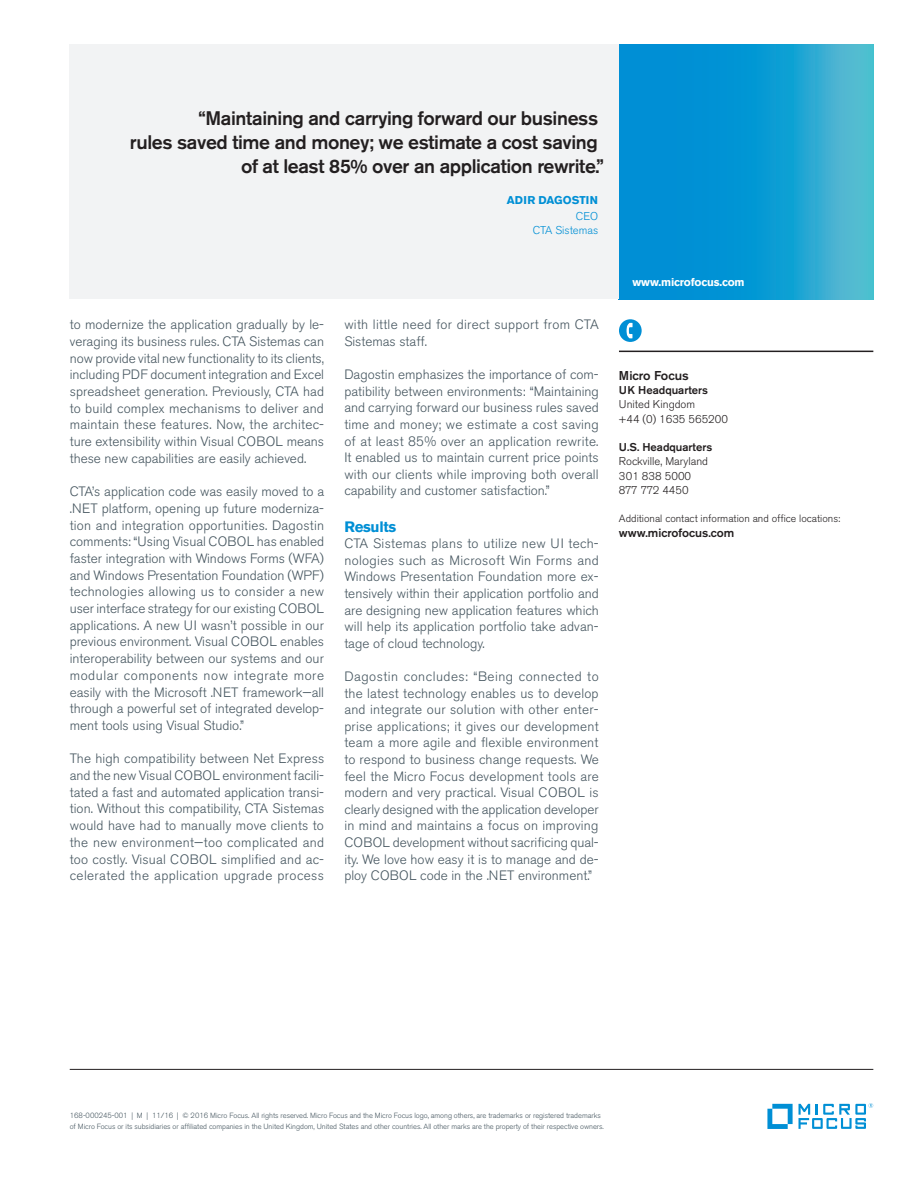
<style>
.page{position:relative;width:918px;height:1188px;background:#fff}
.page>*{position:absolute;margin:0;border:0;box-sizing:border-box;transform-origin:0 0}
.Black_quote_text__pg{font:500 19.5px/24px "Akzidenz Grotesk BE";letter-spacing:-.02em;color:#231f20;text-align:right}
.Blue_body_text_heads{font:700 15px "Akzidenz Grotesk BE";letter-spacing:-.02em;color:#008fd5}
.Grey_body_text{font:300 13.5px/16.6px "Akzidenz Grotesk BE";color:#45555f;text-align:justify}
.Grey_body_text-2{font:300 13.5px/16.6px "Akzidenz Grotesk BE";letter-spacing:.02em;color:#45555f}
.caption_7_9_5_bold{font:500 12.75px "Akzidenz Grotesk BE";color:#231f20}
.caption_7_9_5{font:500 12px "Akzidenz Grotesk BE";color:#231f20}
.caption_7_9_5-2{font:300 11.25px "Akzidenz Grotesk BE";color:#231f20}
.caption_7_9_5-3{font:500 11.25px "Akzidenz Grotesk BE";color:#231f20}
.caption_7_5_9_5_bold{font:700 11.25px "Akzidenz Grotesk BE";letter-spacing:-.01em;color:#fff}
.Quote_attribution_Na{font:300 11.25px "Akzidenz Grotesk BE";color:#008fd5}
.Quote_attribution_Na-2{font:700 11.25px "Akzidenz Grotesk BE";color:#008fd5}
.caption_7_9_5-4{font:300 11.25px "Akzidenz Grotesk BE";letter-spacing:-.04em;color:#231f20}
.caption_7_9_5-5{font:300 10.5px "Akzidenz Grotesk BE";color:#231f20}
.Legal_text__bottom_o{font:300 7.5px/10.5px "Akzidenz Grotesk BE";letter-spacing:-.005em;color:#45555f}
</style>
<div class="page">
<svg style="left:767px;top:1104px;width:26px;height:25px"></svg>
<svg style="left:799px;top:1103px;width:74px;height:26px"></svg>
<svg style="left:619px;top:45px;width:254px;height:254px;background:#149dd3"></svg>
<hr style="left:619px;top:351px;width:254px;height:1px;background:#231f20">
<div style="left:619px;top:319px;width:23px;height:23px;background:#008fd5;border-radius:50%"></div>
<svg style="left:627px;top:323px;width:6px;height:15px"></svg>
<div style="left:70px;top:45px;width:549px;height:254px;background:#f2f3f4"></div>
<hr style="left:70px;top:1069px;width:803px;height:1px;background:#231f20">
<p class="Black_quote_text__pg" style="left:130px;top:106px;width:475px">“Maintaining and carrying forward our business<br>rules saved time and money; we estimate a cost saving of at least 85% over an application rewrite.”</p>
<p class="Quote_attribution_Na-2" style="left:507px;top:193px;width:93px">ADIR DAGOSTIN</p>
<p class="Quote_attribution_Na" style="left:576px;top:210px;width:24px">CEO</p>
<p class="Quote_attribution_Na" style="left:533px;top:224px;width:67px">CTA Sistemas</p>
<p class="Grey_body_text" style="left:70px;top:317px;width:256px">to modernize the application gradually by le&shy;veraging its business rules. CTA Sistemas can now provide vital new functionality to its clients, including PDF document integration and Excel spreadsheet generation. Previously, CTA had to build complex mechanisms to deliver and maintain these features. Now, the architec&shy;ture extensibility within Visual COBOL means these new capabilities are easily achieved.</p>
<p class="Grey_body_text" style="left:70px;top:484px;width:256px">CTA’s application code was easily moved to a .NET platform, opening up future moderniza&shy;tion and integration opportunities. Dagostin comments: “Using Visual COBOL has enabled faster integration with Windows Forms (WFA) and Windows Presentation Foundation (WPF) technologies allowing us to consider a new user interface strategy for our existing COBOL applications. A new UI wasn’t possible in our previous environment. Visual COBOL enables interoperability between our systems and our modular components now integrate more easily with the Microsoft .NET framework—all through a powerful set of integrated develop&shy;ment tools using Visual Studio.”</p>
<p class="Grey_body_text" style="left:70px;top:751px;width:256px">The high compatibility between Net Express and the new Visual COBOL environment facili&shy;tated a fast and automated application transi&shy;tion. Without this compatibility, CTA Sistemas would have had to manually move clients to the new environment—too complicated and too costly. Visual COBOL simplified and ac&shy;celerated the application upgrade process</p>
<p class="Grey_body_text-2" style="left:344px;top:317px;width:256px">with little need for direct support from CTA<br>Sistemas staff.</p>
<p class="Grey_body_text" style="left:344px;top:366px;width:256px">Dagostin emphasizes the importance of com&shy;patibility between environments: “Maintaining and carrying forward our business rules saved time and money; we estimate a cost saving of at least 85% over an application rewrite.<br>It enabled us to maintain current price points with our clients while improving both overall capability and customer satisfaction.”</p>
<p class="Blue_body_text_heads" style="left:344px;top:518px;width:53px">Results</p>
<p class="Grey_body_text" style="left:344px;top:535px;width:256px">CTA Sistemas plans to utilize new UI tech&shy;nologies such as Microsoft Win Forms and Windows Presentation Foundation more ex&shy;tensively within their application portfolio and are designing new application features which will help its application portfolio take advan&shy;tage of cloud technology.</p>
<p class="Grey_body_text" style="left:344px;top:668px;width:256px">Dagostin concludes: “Being connected to the latest technology enables us to develop and integrate our solution with other enter&shy;prise applications; it gives our development team a more agile and flexible environment to respond to business change requests. We feel the Micro Focus development tools are modern and very practical. Visual COBOL is clearly designed with the application developer in mind and maintains a focus on improving COBOL development without sacrificing qual&shy;ity. We love how easy it is to manage and de&shy;ploy COBOL code in the .NET environment.”</p>
<p class="caption_7_5_9_5_bold" style="left:632px;top:275px;width:114px">www.microfocus.com</p>
<p class="caption_7_9_5_bold" style="left:619px;top:368px;width:71px">Micro Focus</p>
<p class="caption_7_9_5-3" style="left:619px;top:383px;width:91px">UK Headquarters</p>
<p class="caption_7_9_5-2" style="left:619px;top:398px;width:78px">United Kingdom</p>
<p class="caption_7_9_5-2" style="left:619px;top:412px;width:110px">+44 (0) 1635 565200</p>
<p class="caption_7_9_5-3" style="left:619px;top:440px;width:95px">U.S. Headquarters</p>
<p class="caption_7_9_5-2" style="left:619px;top:455px;width:91px">Rockville, Maryland</p>
<p class="caption_7_9_5-2" style="left:619px;top:469px;width:74px">301 838 5000</p>
<p class="caption_7_9_5-4" style="left:619px;top:484px;width:71px">877 772 4450</p>
<p class="caption_7_9_5-5" style="left:619px;top:513px;width:223px">Additional contact information and office locations:</p>
<p class="caption_7_9_5" style="left:619px;top:525px;width:117px">www.microfocus.com</p>
<p class="Legal_text__bottom_o" style="left:70px;top:1110px;width:536px">168-000245-001 | M | 11/16 | © 2016 Micro Focus. All rights reserved. Micro Focus and the Micro Focus logo, among others, are trademarks or registered trademarks of Micro Focus or its subsidiaries or affiliated companies in the United Kingdom, United States and other countries. All other marks are the property of their respective owners.</p>
</div>
